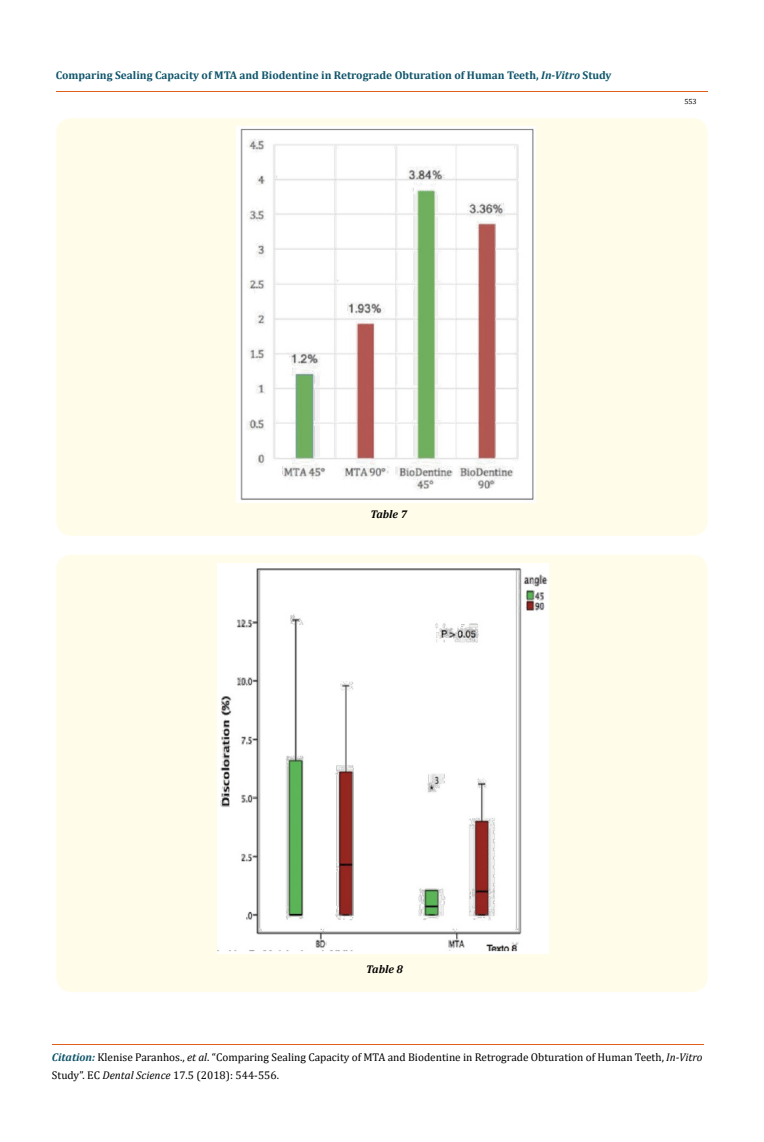
<style>
.page{position:relative;width:764px;height:1142px;background:#fff}
.page>*{position:absolute;margin:0;border:0;box-sizing:border-box;transform-origin:0 0}
.t1{font:11.25px/17.5px "Cambria";color:#000}
.t2{font:700 11.25px "Cambria";color:#0e546a}
.t3{font:italic 700 11.25px "Cambria";color:#000}
.t4{font:7.5px "Cambria";color:#000}
.s1{font-style:italic}
.s2{font-weight:700;font-style:italic;color:#0e546a}
</style>
<div class="page">
<hr style="left:56px;top:91px;width:651px;height:1px;background:#e05d1a">
<hr style="left:52px;top:1044px;width:651px;height:1px;background:#e05d1a">
<div style="left:56px;top:118px;width:651px;height:417px;background:#fffde9;border-radius:15px"></div>
<img style="left:236px;top:127px;width:300px;height:375px">
<div style="left:56px;top:554px;width:651px;height:437px;background:#fffde9;border-radius:15px"></div>
<img style="left:218px;top:563px;width:331px;height:390px">
<p class="t2" style="left:56px;top:67px;width:557px">Comparing Sealing Capacity of MTA and Biodentine in Retrograde Obturation of Human Teeth, <span class="s1">In-Vitro</span> Study</p>
<p class="t4" style="left:684px;top:97px;width:14px">553</p>
<p class="t3" style="left:370px;top:506px;width:38px">Table 7</p>
<p class="t3" style="left:366px;top:961px;width:38px">Table 8</p>
<p class="t1" style="left:52px;top:1048px;width:652px"><span class="s2">Citation:</span> Klenise Paranhos., <span class="s1">et al</span>. “Comparing Sealing Capacity of MTA and Biodentine in Retrograde Obturation of Human Teeth, <span class="s1">In-Vitro<br></span>Study”. EC <span class="s1">Dental Science</span> 17.5 (2018): 544-556.</p>
</div>
